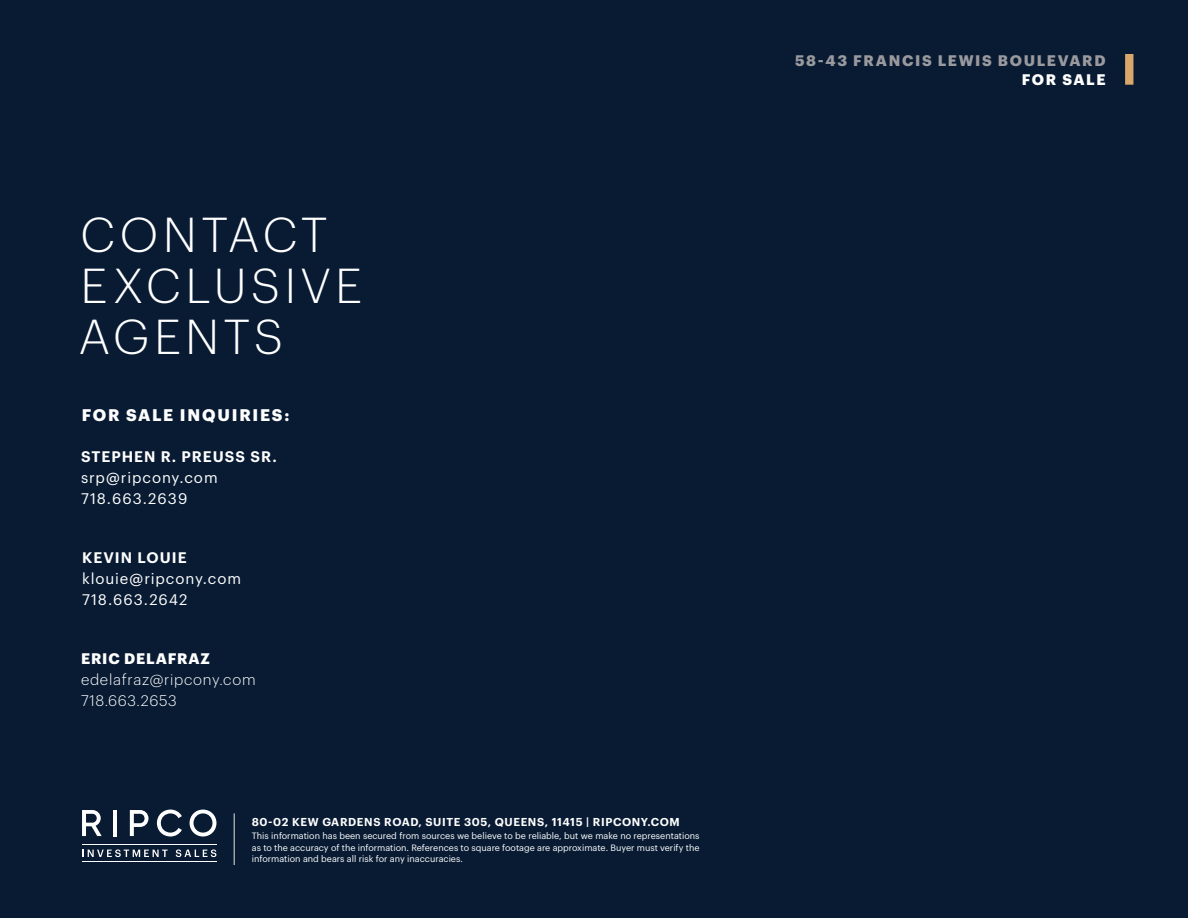
<style>
.page{position:relative;width:1188px;height:918px;background:#081b33}
.page>*{position:absolute;margin:0;border:0;box-sizing:border-box;transform-origin:0 0}
.t1{font:300 48px "Graphik";letter-spacing:.09em;color:#fff}
.t2{font:700 16.5px "Graphik";letter-spacing:.105em;color:#fff}
.t3{font:15px "Graphik";letter-spacing:.065em;color:#fff}
.t4{font:300 15px "Graphik";letter-spacing:.05em;color:#fff}
.t5{font:600 15px "Graphik";letter-spacing:.07em;color:#fff}
.t6{font:700 15px "Graphik";letter-spacing:.11em;color:#99999e}
.t7{font:700 15px "Graphik";letter-spacing:.055em;color:#fff}
.t8{font:600 11.25px "Graphik";letter-spacing:.055em;color:#fff}
.t9{font:9px/11.2px "Graphik";color:#fff;text-align:justify}
</style>
<div class="page">
<hr style="left:234px;top:813px;width:1px;height:52px;background:#e2e4e2">
<div style="left:1125px;top:54px;width:8px;height:31px;background:#d9a76c"></div>
<svg style="left:82px;top:810px;width:20px;height:26px"></svg>
<hr style="left:113px;top:810px;width:4px;height:26px;background:#fff">
<svg style="left:157px;top:810px;width:25px;height:27px"></svg>
<svg style="left:190px;top:810px;width:26px;height:27px"></svg>
<svg style="left:130px;top:810px;width:19px;height:26px"></svg>
<hr style="left:82px;top:845px;width:134px;height:1px;background:#fff">
<hr style="left:82px;top:861px;width:134px;height:1px;background:#fff">
<svg style="left:82px;top:849px;width:86px;height:8px"></svg>
<svg style="left:176px;top:849px;width:40px;height:8px"></svg>
<p class="t1" style="left:81px;top:200px;width:249px">CONTACT</p>
<p class="t1" style="left:81px;top:251px;width:283px">EXCLUSIVE</p>
<p class="t1" style="left:79px;top:302px;width:205px">AGENTS</p>
<p class="t2" style="left:82px;top:402px;width:209px">FOR SALE INQUIRIES:</p>
<p class="t5" style="left:81px;top:445px;width:197px">STEPHEN R. PREUSS SR.</p>
<p class="t3" style="left:81px;top:466px;width:138px">srp@ripcony.com</p>
<p class="t3" style="left:81px;top:487px;width:108px">718.663.2639</p>
<p class="t5" style="left:82px;top:546px;width:106px">KEVIN LOUIE</p>
<p class="t3" style="left:82px;top:567px;width:161px">klouie@ripcony.com</p>
<p class="t3" style="left:82px;top:588px;width:107px">718.663.2642</p>
<p class="t7" style="left:81px;top:647px;width:130px">ERIC DELAFRAZ</p>
<p class="t4" style="left:81px;top:669px;width:176px">edelafraz@ripcony.com</p>
<p class="t4" style="left:81px;top:690px;width:97px">718.663.2653</p>
<p class="t8" style="left:252px;top:813px;width:429px">80-02 KEW GARDENS ROAD, SUITE 305, QUEENS, 11415 | RIPCONY.COM</p>
<p class="t9" style="left:252px;top:830px;width:449px">This information has been secured from sources we believe to be reliable, but we make no representations as to the accuracy of the information. References to square footage are approximate. Buyer must verify the information and bears all risk for any inaccuracies.</p>
<p class="t6" style="left:795px;top:49px;width:312px">58-43 FRANCIS LEWIS BOULEVARD</p>
<p class="t7" style="left:1022px;top:68px;width:85px">FOR SALE</p>
</div>
